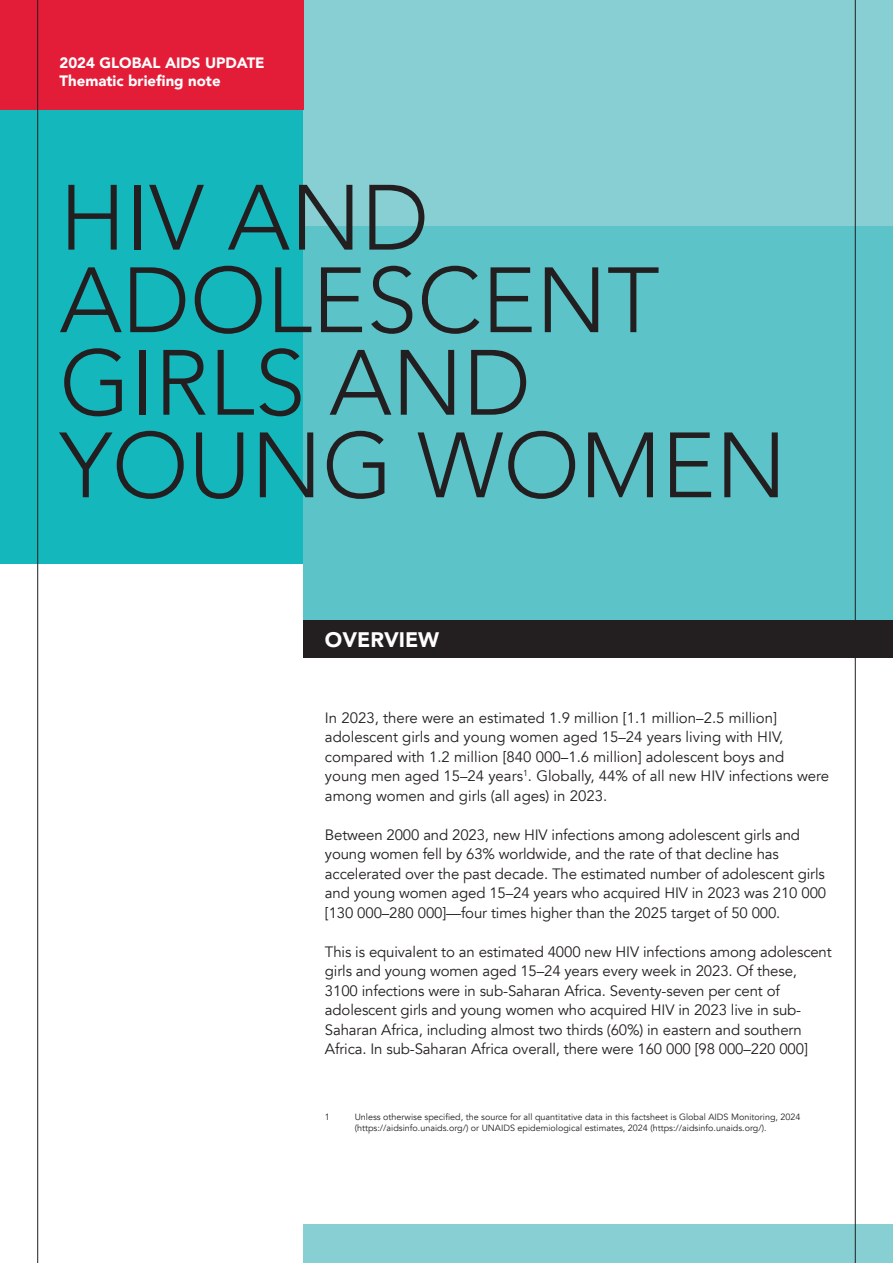
<style>
.page{position:relative;width:893px;height:1263px;background:#fff}
.page>*{position:absolute;margin:0;border:0;box-sizing:border-box;transform-origin:0 0}
.t1{font:300 91.5px/82.5px "Avenir";color:#231f20}
.t2{font:900 21px "Avenir";color:#fff}
.t3{font:15px/19.5px "Avenir";letter-spacing:-.01em;color:#231f20}
.t4{font:900 15px/18px "Avenir";color:#fff}
.t5{font:9px/10.8px "Avenir";color:#231f20}
</style>
<div class="page">
<div style="left:0;top:0;width:304px;height:564px;background:#14b7bc"></div>
<div style="left:304px;top:0;width:589px;height:229px;background:#88cfd3"></div>
<div style="left:304px;top:226px;width:589px;height:403px;background:#5cc3c8"></div>
<div style="left:0;top:0;width:304px;height:109px;background:#e31d38"></div>
<div style="left:304px;top:1224px;width:589px;height:39px;background:#88cfd3"></div>
<div style="left:304px;top:620px;width:589px;height:37px;background:#231f20"></div>
<hr style="left:37px;top:0;width:1px;height:1263px;background:#231f20">
<hr style="left:855px;top:0;width:1px;height:1263px;background:#231f20">
<p class="t4" style="left:60px;top:53px;width:207px">2024 GLOBAL AIDS UPDATE<br>Thematic briefing note</p>
<h1 class="t1" style="left:60px;top:177px;width:729px">HIV AND<br>ADOLESCENT<br>GIRLS AND<br>YOUNG WOMEN</h1>
<h2 class="t2" style="left:325px;top:621px;width:116px">OVERVIEW</h2>
<p class="t3" style="left:325px;top:708px;width:506px">In 2023, there were an estimated 1.9 million [1.1 million–2.5 million] adolescent girls and young women aged 15–24 years living with HIV, compared with 1.2 million [840 000–1.6 million] adolescent boys and young men aged 15–24 years<sup>1</sup>. Globally, 44% of all new HIV infections were among women and girls (all ages) in 2023.</p>
<p class="t3" style="left:325px;top:825px;width:503px">Between 2000 and 2023, new HIV infections among adolescent girls and young women fell by 63% worldwide, and the rate of that decline has accelerated over the past decade. The estimated number of adolescent girls and young women aged 15–24 years who acquired HIV in 2023 was 210 000 [130 000–280 000]—four times higher than the 2025 target of 50 000.</p>
<p class="t3" style="left:325px;top:942px;width:508px">This is equivalent to an estimated 4000 new HIV infections among adolescent girls and young women aged 15–24 years every week in 2023. Of these, 3100 infections were in sub-Saharan Africa. Seventy-seven per cent of adolescent girls and young women who acquired HIV in 2023 live in sub-Saharan Africa, including almost two thirds (60%) in eastern and southern Africa. In sub-Saharan Africa overall, there were 160 000 [98 000–220 000]</p>
<p class="t5" style="left:325px;top:1112px;width:7px">1</p>
<p class="t5" style="left:355px;top:1112px;width:447px">Unless otherwise specified, the source for all quantitative data in this factsheet is Global AIDS Monitoring, 2024 (https://aidsinfo.unaids.org/) or UNAIDS epidemiological estimates, 2024 (https://aidsinfo.unaids.org/).</p>
</div>
